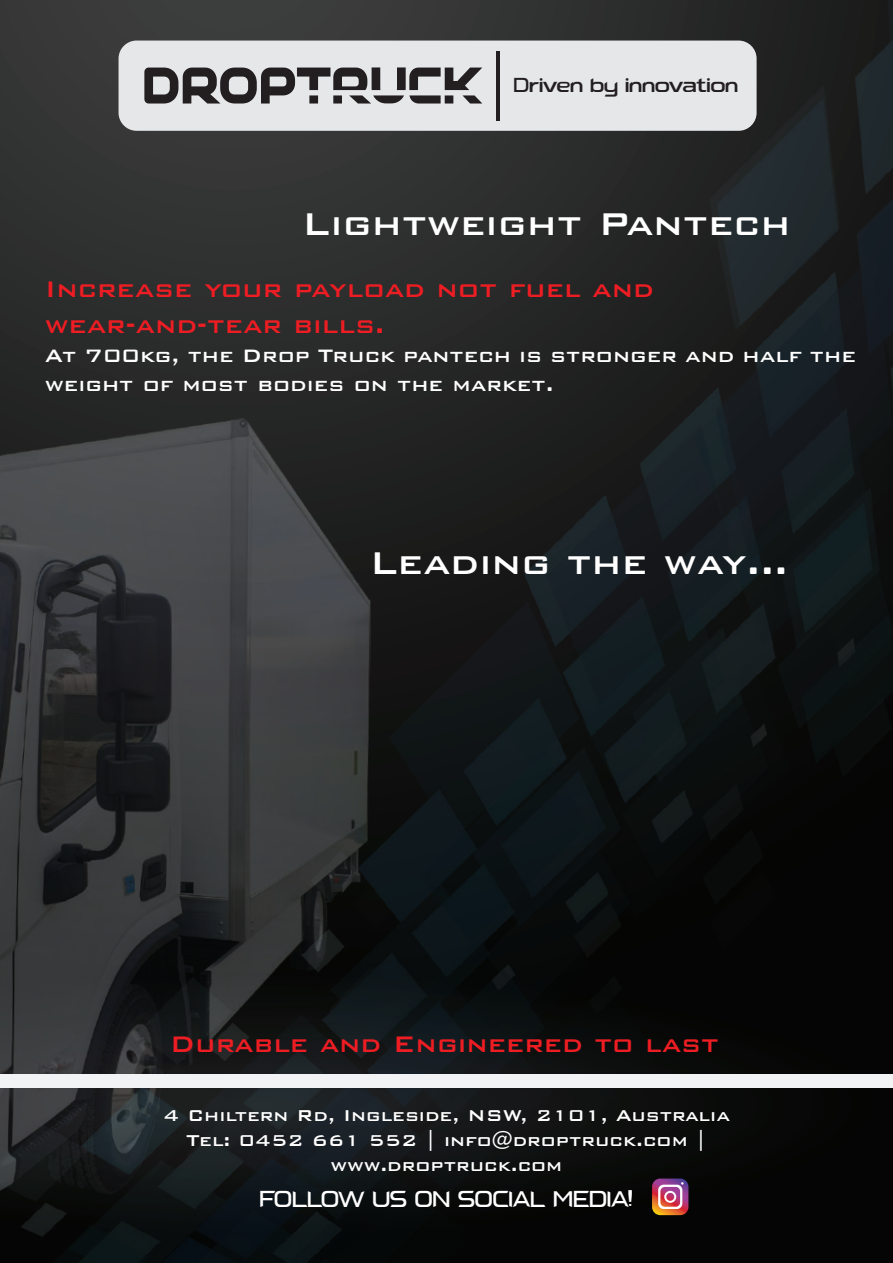
<style>
.page{position:relative;width:893px;height:1263px;background:#fff}
.page>*{position:absolute;margin:0;border:0;box-sizing:border-box;transform-origin:0 0}
.t1{font:500 42px "Bank Gothic BT";color:#fff}
.t2{font:500 30px/36px "Bank Gothic BT";color:#ee1d23}
.t3{font:500 24px/28.8px "Bank Gothic BT";color:#fff}
.t4{font:24px "PROXON Regular";color:#fff}
.t5{font:500 21px/25.2px "Bank Gothic BT";color:#fff;text-align:center}
.t6{font:21px "PROXON Regular";color:#231f20}
</style>
<div class="page">
<img style="left:0;top:0;width:893px;height:1263px">
<img style="left:0;top:402px;width:376px;height:847px">
<svg style="left:652px;top:1178px;width:36px;height:37px"></svg>
<div style="left:0;top:1075px;width:893px;height:13px;background:#f2f3f4"></div>
<div style="left:119px;top:41px;width:638px;height:90px;background:#e6e7e9;border-radius:18px"></div>
<svg style="left:144px;top:67px;width:338px;height:37px"></svg>
<hr style="left:496px;top:51px;width:3px;height:69px;background:#231f20">
<p class="t6" style="left:514px;top:76px;width:226px">Driven by innovation</p>
<h1 class="t1" style="left:302px;top:200px;width:490px">Lightweight Pantech</h1>
<h2 class="t2" style="left:45px;top:271px;width:610px">Increase your payload not fuel and wear-and-tear bills.</h2>
<p class="t3" style="left:45px;top:341px;width:812px">At 700kg, the Drop Truck pantech is stronger and half the weight of most bodies on the market.</p>
<h1 class="t1" style="left:370px;top:540px;width:420px">Leading the way...</h1>
<h2 class="t2" style="left:170px;top:1025px;width:550px">Durable and Engineered to last</h2>
<p class="t5" style="left:163px;top:1102px;width:568px">4 Chiltern Rd, Ingleside, NSW, 2101, Australia<br>Tel: 0452 661 552 | info@droptruck.com | www.droptruck.com</p>
<p class="t4" style="left:259px;top:1189px;width:375px">FOLLOW US ON SOCIAL MEDIA!</p>
</div>
